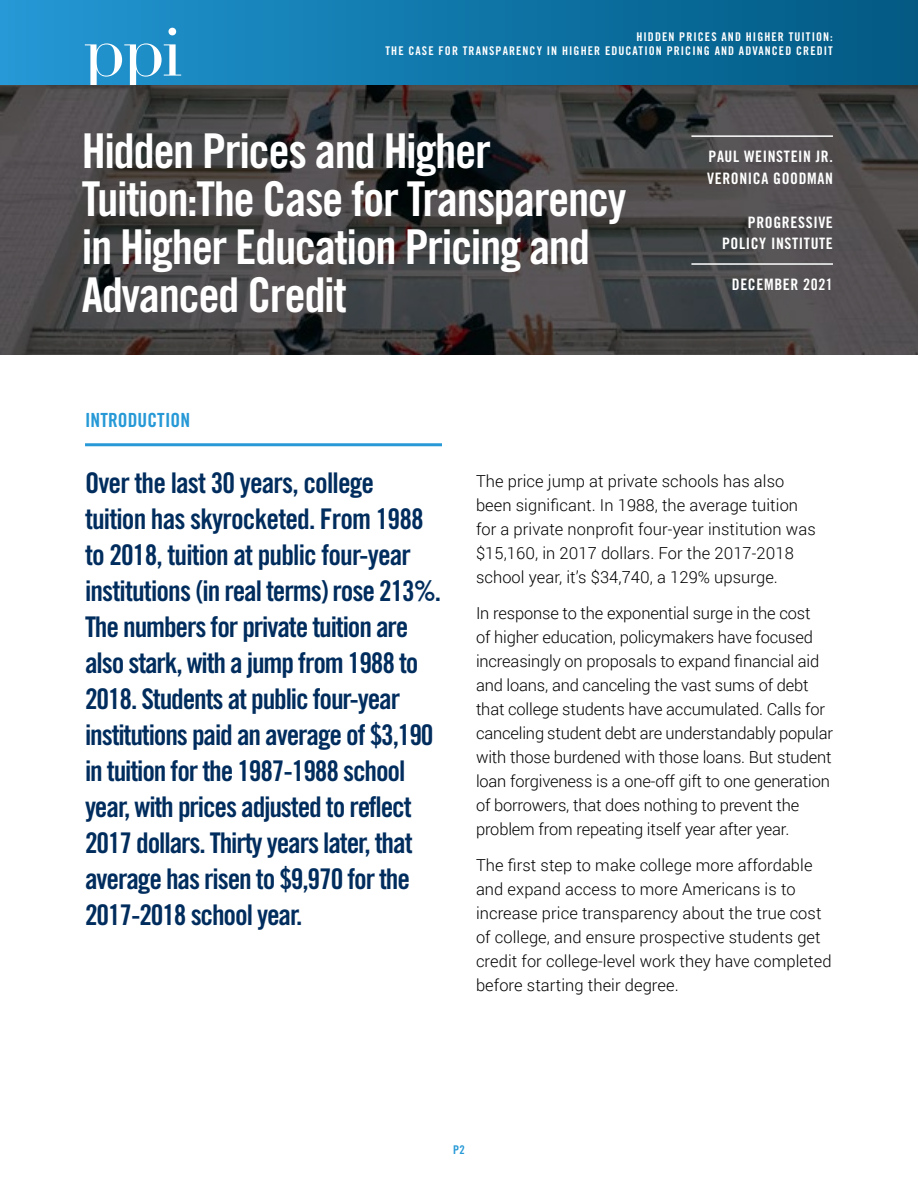
<style>
.page{position:relative;width:918px;height:1188px;background:#fff}
.page>*{position:absolute;margin:0;border:0;box-sizing:border-box;transform-origin:0 0}
.t1{font:48px/48px "Trade Gothic LT Std Bd Cn 20";letter-spacing:-.03em;color:#fff}
.t2{font:28.5px/36px "Trade Gothic LT Std Bd Cn 20";letter-spacing:-.04em;color:#002d5e}
.t3{font:19.5px "Trade Gothic LT Std Bd Cn 20";letter-spacing:.005em;color:#2699d6}
.t4{font:300 16.5px/24px "Roboto";letter-spacing:-.01em;color:#000}
.t5{font:15.75px/21.8px "Trade Gothic LT Std Bd Cn 20";letter-spacing:.04em;color:#fff}
.t6{font:12px/14.4px "Trade Gothic LT Std Bd Cn 20";letter-spacing:.09em;color:#fff;text-align:right}
.t7{font:12px "Trade Gothic LT Std Bd Cn 20";color:#2699d6}
</style>
<div class="page">
<div style="left:0;top:0;width:918px;height:85px;background:linear-gradient(to right,#2398d4,#005881)"></div>
<svg style="left:168px;top:28px;width:8px;height:7px"></svg>
<svg style="left:85px;top:43px;width:96px;height:42px"></svg>
<svg style="left:0;top:85px;width:918px;height:270px;background:#454344"></svg>
<hr style="left:691px;top:135px;width:142px;height:2px;background:#fff">
<hr style="left:691px;top:263px;width:142px;height:2px;background:#fff">
<hr style="left:85px;top:443px;width:357px;height:3px;background:#2699d6">
<p class="t6" style="left:386px;top:29px;width:449px">HIDDEN PRICES AND HIGHER TUITION:<br>THE CASE FOR TRANSPARENCY IN HIGHER EDUCATION PRICING AND ADVANCED CREDIT</p>
<h1 class="t1" style="left:82px;top:126px;width:546px">Hidden Prices and Higher<br>Tuition:The Case for Transparency in Higher Education Pricing and<br>Advanced Credit</h1>
<p class="t3" style="left:85px;top:408px;width:107px">INTRODUCTION</p>
<p class="t5" style="left:707px;top:146px;width:127px">PAUL WEINSTEIN JR.<br>VERONICA GOODMAN</p>
<p class="t5" style="left:722px;top:211px;width:112px;text-align:right">PROGRESSIVE<br>POLICY INSTITUTE</p>
<p class="t5" style="left:732px;top:274px;width:103px">DECEMBER 2021</p>
<p class="t2" style="left:85px;top:465px;width:358px">Over the last 30 years, college tuition has skyrocketed. From 1988 to 2018, tuition at public four-year institutions (in real terms) rose 213%.<br>The numbers for private tuition are also stark, with a jump from 1988 to 2018. Students at public four-year institutions paid an average of $3,190 in tuition for the 1987-1988 school year, with prices adjusted to reflect 2017 dollars. Thirty years later, that average has risen to $9,970 for the 2017-2018 school year.</p>
<p class="t4" style="left:476px;top:469px;width:341px">The price jump at private schools has also been significant. In 1988, the average tuition for a private nonprofit four-year institution was $15,160, in 2017 dollars. For the 2017-2018 school year, it’s $34,740, a 129% upsurge.</p>
<p class="t4" style="left:476px;top:601px;width:359px">In response to the exponential surge in the cost<br>of higher education, policymakers have focused increasingly on proposals to expand financial aid and loans, and canceling the vast sums of debt that college students have accumulated. Calls for canceling student debt are understandably popular with those burdened with those loans. But student loan forgiveness is a one-off gift to one generation of borrowers, that does nothing to prevent the problem from repeating itself year after year.</p>
<p class="t4" style="left:476px;top:853px;width:357px">The first step to make college more affordable and expand access to more Americans is to increase price transparency about the true cost of college, and ensure prospective students get credit for college-level work they have completed before starting their degree.</p>
<p class="t7" style="left:453px;top:1142px;width:13px">P2</p>
</div>
